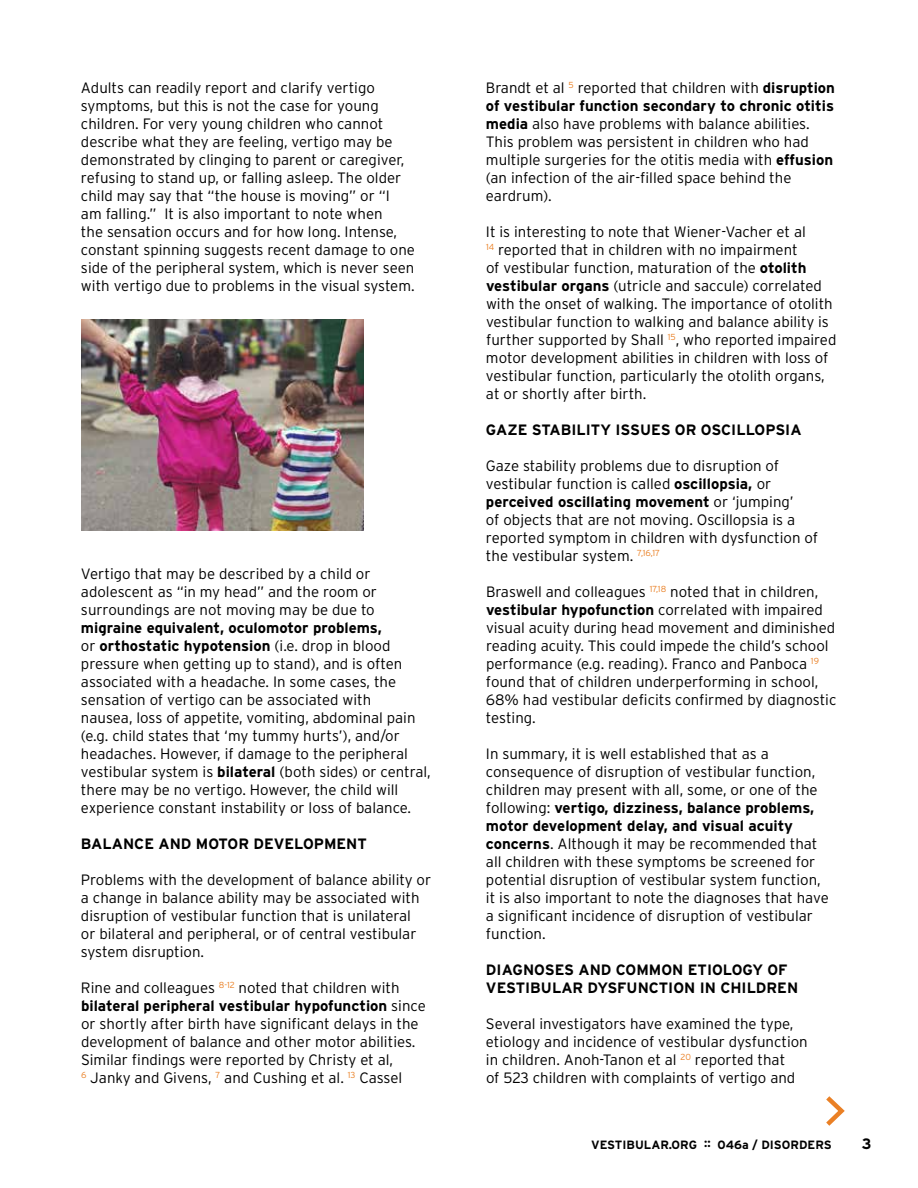
<style>
.page{position:relative;width:918px;height:1188px;background:#fff}
.page>*{position:absolute;margin:0;border:0;box-sizing:border-box;transform-origin:0 0}
.t1{font:300 15px/18px "Interstate";color:#000}
.t2{font:700 15px/18px "Interstate";color:#000}
.t3{font:700 12px "Interstate";color:#000}
.s1{font-weight:700}
</style>
<div class="page">
<img style="left:81px;top:319px;width:283px;height:212px">
<svg style="left:826px;top:1096px;width:19px;height:30px"></svg>
<p class="t1" style="left:81px;top:79px;width:335px">Adults can readily report and clarify vertigo symptoms, but this is not the case for young children. For very young children who cannot describe what they are feeling, vertigo may be demonstrated by clinging to parent or caregiver, refusing to stand up, or falling asleep. The older child may say that “the house is moving” or “I<br>am falling.” It is also important to note when<br>the sensation occurs and for how long. Intense, constant spinning suggests recent damage to one side of the peripheral system, which is never seen with vertigo due to problems in the visual system.</p>
<p class="t1" style="left:81px;top:565px;width:297px">Vertigo that may be described by a child or adolescent as “in my head” and the room or surroundings are not moving may be due to</p>
<p class="t1" style="left:81px;top:619px;width:351px"><span class="s1">migraine equivalent, oculomotor problems,<br></span>or <span class="s1">orthostatic hypotension</span> (i.e. drop in blood pressure when getting up to stand), and is often associated with a headache. In some cases, the sensation of vertigo can be associated with<br>nausea, loss of appetite, vomiting, abdominal pain (e.g. child states that ‘my tummy hurts’), and/or headaches. However, if damage to the peripheral vestibular system is <span class="s1">bilateral</span> (both sides) or central, there may be no vertigo. However, the child will experience constant instability or loss of balance.</p>
<p class="t2" style="left:81px;top:835px;width:287px">BALANCE AND MOTOR DEVELOPMENT</p>
<p class="t1" style="left:81px;top:871px;width:352px">Problems with the development of balance ability or a change in balance ability may be associated with disruption of vestibular function that is unilateral<br>or bilateral and peripheral, or of central vestibular system disruption.</p>
<p class="t1" style="left:81px;top:979px;width:346px">Rine and colleagues <sup>8-12</sup> noted that children with <span class="s1">bilateral peripheral vestibular hypofunction</span> since or shortly after birth have significant delays in the development of balance and other motor abilities.<br>Similar findings were reported by Christy et al,<br><sup>6</sup> Janky and Givens, <sup>7</sup> and Cushing et al. <sup>13</sup> Cassel</p>
<p class="t1" style="left:486px;top:79px;width:351px">Brandt et al <sup>5</sup> reported that children with <span class="s1">disruption of vestibular function secondary to chronic otitis media</span> also have problems with balance abilities.<br>This problem was persistent in children who had multiple surgeries for the otitis media with <span class="s1">effusion </span>(an infection of the air-filled space behind the eardrum).</p>
<p class="t1" style="left:486px;top:223px;width:352px">It is interesting to note that Wiener-Vacher et al<br><sup>14</sup> reported that in children with no impairment<br>of vestibular function, maturation of the <span class="s1">otolith vestibular organs</span> (utricle and saccule) correlated with the onset of walking. The importance of otolith vestibular function to walking and balance ability is further supported by Shall <sup>15</sup>, who reported impaired motor development abilities in children with loss of vestibular function, particularly the otolith organs, at or shortly after birth.</p>
<p class="t2" style="left:486px;top:421px;width:317px">GAZE STABILITY ISSUES OR OSCILLOPSIA</p>
<p class="t1" style="left:486px;top:457px;width:334px">Gaze stability problems due to disruption of vestibular function is called <span class="s1">oscillopsia,</span> or <span class="s1">perceived oscillating movement</span> or ‘jumping’<br>of objects that are not moving. Oscillopsia is a reported symptom in children with dysfunction of the vestibular system. <sup>7,16,17</sup></p>
<p class="t1" style="left:486px;top:583px;width:352px">Braswell and colleagues <sup>17,18</sup> noted that in children, <span class="s1">vestibular hypofunction</span> correlated with impaired visual acuity during head movement and diminished reading acuity. This could impede the child’s school performance (e.g. reading). Franco and Panboca <sup>19 </sup>found that of children underperforming in school, 68% had vestibular deficits confirmed by diagnostic testing.</p>
<p class="t1" style="left:486px;top:745px;width:344px">In summary, it is well established that as a consequence of disruption of vestibular function, children may present with all, some, or one of the following: <span class="s1">vertigo, dizziness, balance problems, motor development delay, and visual acuity concerns</span>. Although it may be recommended that all children with these symptoms be screened for potential disruption of vestibular system function, it is also important to note the diagnoses that have a significant incidence of disruption of vestibular function.</p>
<p class="t2" style="left:486px;top:961px;width:314px">DIAGNOSES AND COMMON ETIOLOGY OF<br>VESTIBULAR DYSFUNCTION IN CHILDREN</p>
<p class="t1" style="left:486px;top:1015px;width:323px">Several investigators have examined the type, etiology and incidence of vestibular dysfunction in children. Anoh-Tanon et al <sup>20</sup> reported that<br>of 523 children with complaints of vertigo and</p>
<p class="t3" style="left:591px;top:1138px;width:242px">VESTIBULAR.ORG :: 046a / DISORDERS</p>
<p class="t2" style="left:862px;top:1134px;width:11px">3</p>
</div>
